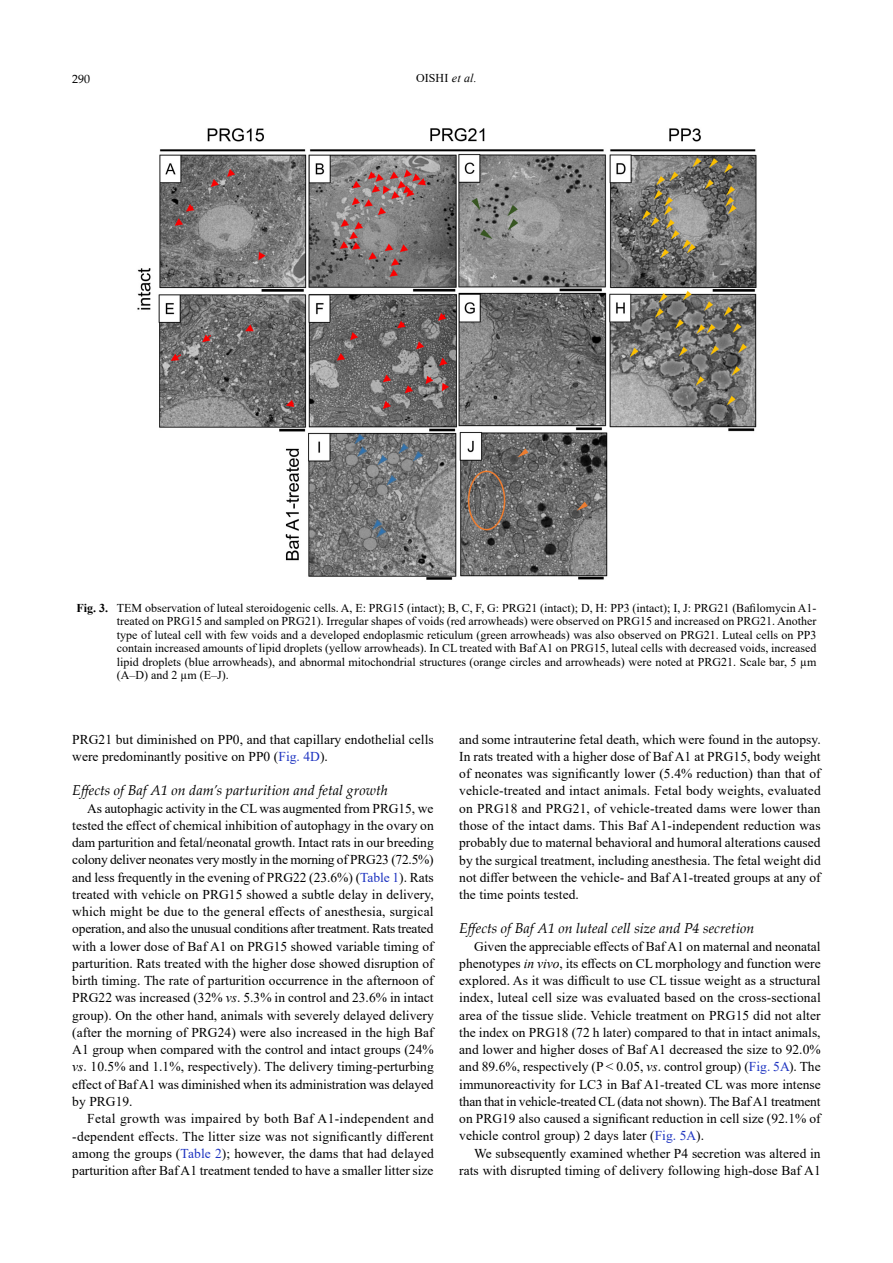
<style>
.page{position:relative;width:893px;height:1263px;background:#fff}
.page>*{position:absolute;margin:0;border:0;box-sizing:border-box;transform-origin:0 0}
.t1{font:italic 14.25px "Palatino Linotype";color:#000}
.t2{font:13.5px/17.2px "Times New Roman";color:#000;text-align:justify}
.t3{font:12px/13.5px "Times New Roman";color:#000;text-align:justify}
.t4{font:12px "Palatino Linotype";color:#000}
.s1{font-style:italic}
.s2{font-weight:700}
.s3{color:#1c32c0}
</style>
<div class="page">
<img style="left:137px;top:128px;width:620px;height:452px">
<p class="t4" style="left:72px;top:70px;width:20px">290</p>
<p class="t3" style="left:416px;top:71px;width:62px">OISHI <span class="s1">et al.</span></p>
<p class="t3" style="left:117px;top:600px;width:701px;text-indent:-40px"><span class="s2">Fig. 3.</span> TEM observation of luteal steroidogenic cells. A, E: PRG15 (intact); B, C, F, G: PRG21 (intact); D, H: PP3 (intact); I, J: PRG21 (Bafilomycin A1- treated on PRG15 and sampled on PRG21). Irregular shapes of voids (red arrowheads) were observed on PRG15 and increased on PRG21. Another type of luteal cell with few voids and a developed endoplasmic reticulum (green arrowheads) was also observed on PRG21. Luteal cells on PP3 contain increased amounts of lipid droplets (yellow arrowheads). In CL treated with Baf A1 on PRG15, luteal cells with decreased voids, increased lipid droplets (blue arrowheads), and abnormal mitochondrial structures (orange circles and arrowheads) were noted at PRG21. Scale bar, 5 µm (A–D) and 2 µm (E–J).</p>
<p class="t2" style="left:72px;top:730px;width:363px">PRG21 but diminished on PP0, and that capillary endothelial cells were predominantly positive on PP0 (<span class="s3">Fig. 4D</span>).</p>
<p class="t1" style="left:72px;top:780px;width:317px">Effects of Baf A1 on dam’s parturition and fetal growth</p>
<p class="t2" style="left:72px;top:799px;width:363px;text-indent:15px">As autophagic activity in the CL was augmented from PRG15, we tested the effect of chemical inhibition of autophagy in the ovary on dam parturition and fetal/neonatal growth. Intact rats in our breeding colony deliver neonates very mostly in the morning of PRG23 (72.5%) and less frequently in the evening of PRG22 (23.6%) (<span class="s3">Table 1</span>). Rats treated with vehicle on PRG15 showed a subtle delay in delivery, which might be due to the general effects of anesthesia, surgical operation, and also the unusual conditions after treatment. Rats treated with a lower dose of Baf A1 on PRG15 showed variable timing of parturition. Rats treated with the higher dose showed disruption of birth timing. The rate of parturition occurrence in the afternoon of PRG22 was increased (32% <span class="s1">vs</span>. 5.3% in control and 23.6% in intact group). On the other hand, animals with severely delayed delivery (after the morning of PRG24) were also increased in the high Baf A1 group when compared with the control and intact groups (24% <span class="s1">vs</span>. 10.5% and 1.1%, respectively). The delivery timing-perturbing effect of Baf A1 was diminished when its administration was delayed by PRG19.</p>
<p class="t2" style="left:72px;top:1110px;width:363px;text-indent:15px">Fetal growth was impaired by both Baf A1-independent and -dependent effects. The litter size was not significantly different among the groups (<span class="s3">Table 2</span>); however, the dams that had delayed parturition after Baf A1 treatment tended to have a smaller litter size</p>
<p class="t2" style="left:459px;top:730px;width:363px">and some intrauterine fetal death, which were found in the autopsy.<br>In rats treated with a higher dose of Baf A1 at PRG15, body weight of neonates was significantly lower (5.4% reduction) than that of vehicle-treated and intact animals. Fetal body weights, evaluated on PRG18 and PRG21, of vehicle-treated dams were lower than those of the intact dams. This Baf A1-independent reduction was probably due to maternal behavioral and humoral alterations caused by the surgical treatment, including anesthesia. The fetal weight did not differ between the vehicle- and Baf A1-treated groups at any of the time points tested.</p>
<p class="t1" style="left:459px;top:918px;width:297px">Effects of Baf A1 on luteal cell size and P4 secretion</p>
<p class="t2" style="left:459px;top:937px;width:363px;text-indent:15px">Given the appreciable effects of Baf A1 on maternal and neonatal phenotypes <span class="s1">in vivo</span>, its effects on CL morphology and function were explored. As it was difficult to use CL tissue weight as a structural index, luteal cell size was evaluated based on the cross-sectional area of the tissue slide. Vehicle treatment on PRG15 did not alter the index on PRG18 (72 h later) compared to that in intact animals, and lower and higher doses of Baf A1 decreased the size to 92.0% and 89.6%, respectively (P &lt; 0.05, <span class="s1">vs</span>. control group) (<span class="s3">Fig. 5A</span>). The immunoreactivity for LC3 in Baf A1-treated CL was more intense than that in vehicle-treated CL (data not shown). The Baf A1 treatment on PRG19 also caused a significant reduction in cell size (92.1% of vehicle control group) 2 days later (<span class="s3">Fig. 5A</span>).</p>
<p class="t2" style="left:459px;top:1144px;width:363px;text-align:right">We subsequently examined whether P4 secretion was altered in rats with disrupted timing of delivery following high-dose Baf A1</p>
</div>
